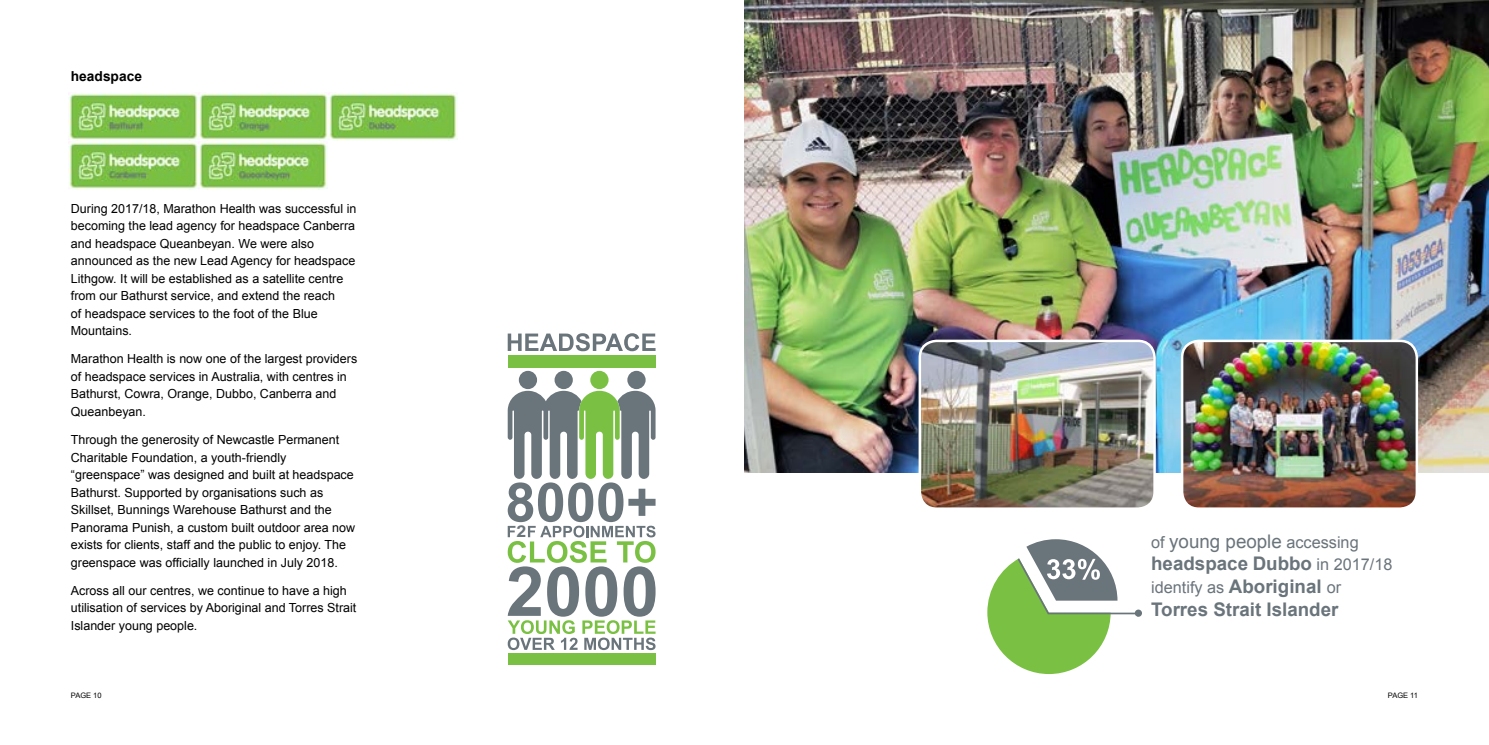
<style>
.page{position:relative;width:1489px;height:745px;background:#fff}
.page>*{position:absolute;margin:0;border:0;box-sizing:border-box;transform-origin:0 0}
.t1{font:700 18.75px "Arial";color:#6a747b}
.t2{font:16.25px "Arial";color:#6a747b}
.t3{font:700 16.25px "Arial";color:#6a747b;scale:1.09 1}
.t4{font:700 13.75px "Arial";color:#000}
.t5{font:12.5px/17.5px "Arial";color:#000}
.t6{font:7.5px "Arial";color:#000}
.t7{font:7.5px "Arial";letter-spacing:-.035em;color:#000}
.s1{font-size:18.75px}
.s2{font-weight:400;font-size:16.25px}
.s3{font-weight:700;font-size:18.75px}
</style>
<div class="page">
<img style="left:744px;top:0;width:744px;height:472px">
<img style="left:1181px;top:340px;width:235px;height:166px">
<div style="left:1180px;top:339px;width:237px;height:170px;border:2px solid #fff;border-radius:17px"></div>
<img style="left:919px;top:340px;width:235px;height:166px">
<div style="left:918px;top:339px;width:237px;height:170px;border:2px solid #fff;border-radius:17px"></div>
<img style="left:68px;top:93px;width:260px;height:96px">
<img style="left:328px;top:93px;width:130px;height:48px">
<svg style="left:987px;top:539px;width:154px;height:134px"></svg>
<div style="left:507px;top:653px;width:148px;height:11px;background:#7ac143"></div>
<div style="left:507px;top:354px;width:148px;height:13px;background:#7ac143"></div>
<div style="left:554px;top:370px;width:19px;height:19px;background:#6a747b;border-radius:50%"></div>
<div style="left:519px;top:370px;width:18px;height:19px;background:#6a747b;border-radius:50%"></div>
<div style="left:590px;top:370px;width:18px;height:19px;background:#7ac143;border-radius:50%"></div>
<div style="left:627px;top:370px;width:18px;height:19px;background:#6a747b;border-radius:50%"></div>
<svg style="left:507px;top:333px;width:148px;height:18px"></svg>
<svg style="left:507px;top:390px;width:148px;height:259px"></svg>
<p class="t4" style="left:71px;top:67px;width:73px">headspace</p>
<p class="t5" style="left:71px;top:199px;width:287px">During 2017/18, Marathon Health was successful in becoming the lead agency for headspace Canberra and headspace Queanbeyan. We were also announced as the new Lead Agency for headspace Lithgow. It will be established as a satellite centre from our Bathurst service, and extend the reach<br>of headspace services to the foot of the Blue Mountains.</p>
<p class="t5" style="left:71px;top:350px;width:288px">Marathon Health is now one of the largest providers of headspace services in Australia, with centres in Bathurst, Cowra, Orange, Dubbo, Canberra and Queanbeyan.</p>
<p class="t5" style="left:71px;top:431px;width:286px">Through the generosity of Newcastle Permanent Charitable Foundation, a youth-friendly “greenspace” was designed and built at headspace Bathurst. Supported by organisations such as Skillset, Bunnings Warehouse Bathurst and the Panorama Punish, a custom built outdoor area now exists for clients, staff and the public to enjoy. The greenspace was officially launched in July 2018.</p>
<p class="t5" style="left:71px;top:581px;width:287px">Across all our centres, we continue to have a high utilisation of services by Aboriginal and Torres Strait<br>Islander young people.</p>
<h2 class="t3" style="left:516px;top:519px;width:11px">2</h2>
<h2 class="t2" style="left:1151px;top:531px;width:209px">of <span class="s1">young people</span> accessing</h2>
<h1 class="t1" style="left:1151px;top:551px;width:243px">headspace Dubbo <span class="s2">in 2017/18</span></h1>
<h2 class="t2" style="left:1151px;top:576px;width:192px">identify as <span class="s3">Aboriginal</span> or</h2>
<h1 class="t1" style="left:1151px;top:596px;width:189px">Torres Strait Islander</h1>
<p class="t6" style="left:71px;top:690px;width:32px">PAGE 10</p>
<p class="t7" style="left:1387px;top:690px;width:32px">PAGE 11</p>
</div>
